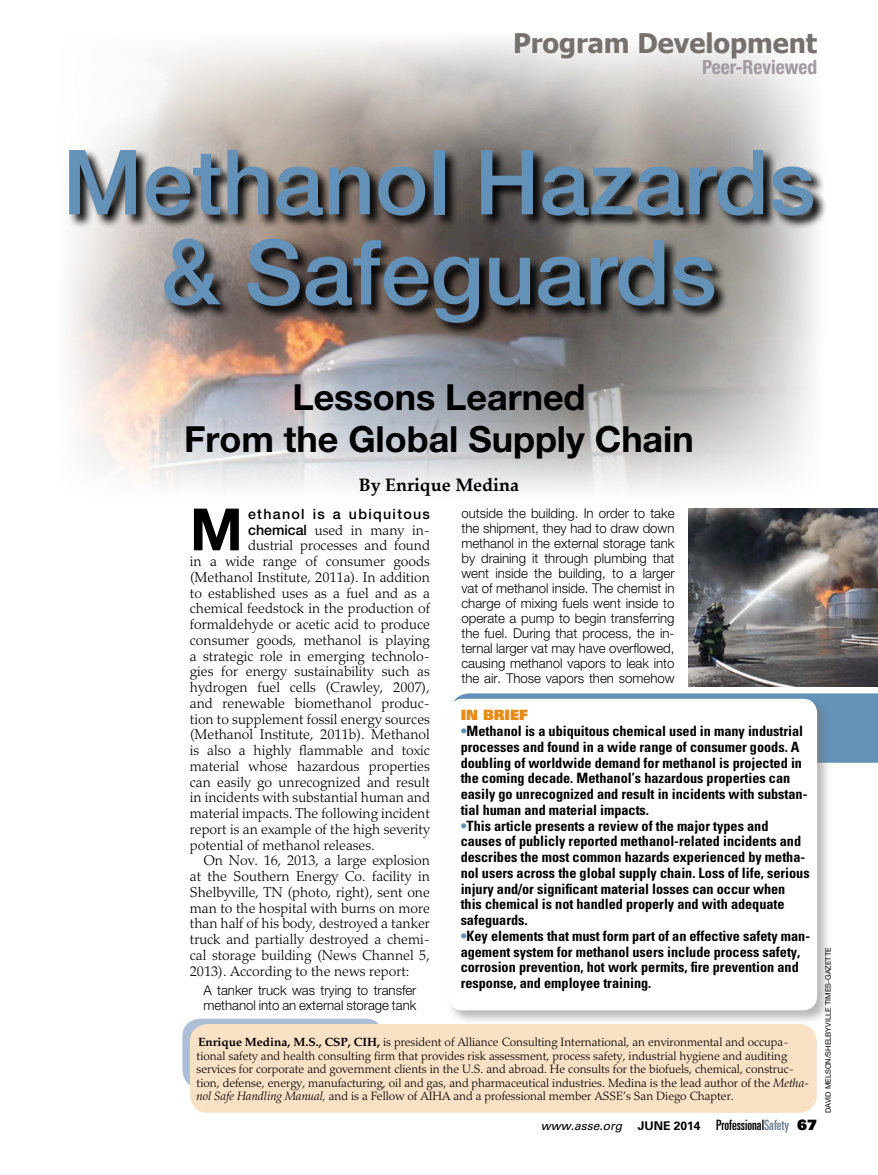
<style>
.page{position:relative;width:878px;height:1175px;background:#fff}
.page>*{position:absolute;margin:0;border:0;box-sizing:border-box;transform-origin:0 0}
.t1{font:500 90px/90px "Helvetica Neue LT Std";color:#6391b8;text-align:center}
.t2{font:700 58.35px "Helvetica Neue LT Std";color:#000}
.t3{font:700 36px/42px "Helvetica Neue LT Std";color:#000;text-align:center}
.t4{font:700 27px "Tahoma";color:#76716d}
.t5{font:700 condensed 19.5px "Helvetica Neue LT Std";color:#a299a2}
.t6{font:700 18px "Palatino Linotype";color:#000}
.t7{font:300 14.25px "Palatino LT Std";color:#000}
.t8{font:700 condensed 14.25px/15.8px "Univers LT Std";color:#000}
.t9{font:500 14.25px "Helvetica Neue LT Std";letter-spacing:.09em;color:#000}
.t10{font:14.25px "Univers LT Std X Black";color:#e58b1b}
.t11{font:300 13.5px/15px "Helvetica Neue LT Std";color:#000}
.t12{font:300 12px/13.5px "Palatino LT Std";color:#000}
.t13{font:italic 12px "Univers LT Std";color:#000}
.t14{font:7.5px "Helvetica Neue LT Std";color:#000}
.s1{font-family:"Helvetica Neue LT Std";font-weight:500}
.s2{color:#6391b8}
.s3{font-weight:700}
.s4{font-style:italic}
.s5{font-weight:700;font-style:normal}
.s6{font-style:normal;font-stretch:ultra-condensed;font-size:14.25px}
.s7{font-style:normal;font-stretch:ultra-condensed;font-size:14.25px;color:#657c91}
.s8{font-family:"Univers LT Std X Black";font-style:normal;font-size:14.25px}
</style>
<div class="page">
<img style="left:69px;top:41px;width:746px;height:450px">
<svg style="left:460px;top:693px;width:418px;height:69px;background:#6895ba"></svg>
<div style="left:182px;top:1018px;width:201px;height:70px;background:#acbfd6;border-radius:18px"></div>
<div style="left:446px;top:696px;width:385px;height:328px;background:#76716d;opacity:.5"></div>
<div style="left:448px;top:698px;width:369px;height:312px;background:#fff;border-radius:14px"></div>
<div style="left:190px;top:1024px;width:626px;height:88px;background:#f9e1c6;border-radius:18px"></div>
<svg style="left:68px;top:149px;width:758px;height:189px;background:#77706c"></svg>
<img style="left:688px;top:508px;width:190px;height:178px">
<h3 class="t4" style="left:513px;top:24px;width:305px">Program Development</h3>
<h3 class="t5" style="left:702px;top:55px;width:116px">Peer-Reviewed</h3>
<h1 class="t1" style="left:62px;top:136px;width:754px">Methanol Hazards &amp; Safeguards</h1>
<h3 class="t3" style="left:184px;top:375px;width:511px">Lessons Learned<br>From the Global Supply Chain</h3>
<p class="t6" style="left:359px;top:472px;width:162px">By Enrique Medina</p>
<h2 class="t2" style="left:190px;top:493px;width:54px">M</h2>
<p class="t9" style="left:248px;top:505px;width:183px">ethanol is a ubiquitous</p>
<p class="t7" style="left:248px;top:521px;width:183px"><span class="s1">chemical</span> used in many in-</p>
<p class="t7" style="left:248px;top:537px;width:183px">dustrial processes and found</p>
<p class="t7" style="left:190px;top:553px;width:241px">in a wide range of consumer goods</p>
<p class="t7" style="left:190px;top:568px;width:241px">(Methanol Institute, 2011a). In addition</p>
<p class="t7" style="left:190px;top:584px;width:241px">to established uses as a fuel and as a</p>
<p class="t7" style="left:190px;top:600px;width:241px">chemical feedstock in the production of</p>
<p class="t7" style="left:190px;top:616px;width:241px">formaldehyde or acetic acid to produce</p>
<p class="t7" style="left:190px;top:631px;width:241px">consumer goods, methanol is playing</p>
<p class="t7" style="left:190px;top:647px;width:241px">a strategic role in emerging technolo-</p>
<p class="t7" style="left:190px;top:663px;width:241px">gies for energy sustainability such as</p>
<p class="t7" style="left:190px;top:679px;width:241px">hydrogen fuel cells (Crawley, 2007),</p>
<p class="t7" style="left:190px;top:694px;width:241px">and renewable biomethanol produc-</p>
<p class="t7" style="left:190px;top:710px;width:241px">tion to supplement fossil energy sources</p>
<p class="t7" style="left:190px;top:726px;width:241px">(Methanol Institute, 2011b). Methanol</p>
<p class="t7" style="left:190px;top:742px;width:241px">is also a highly flammable and toxic</p>
<p class="t7" style="left:190px;top:757px;width:241px">material whose hazardous properties</p>
<p class="t7" style="left:190px;top:773px;width:241px">can easily go unrecognized and result</p>
<p class="t7" style="left:190px;top:789px;width:241px">in incidents with substantial human and</p>
<p class="t7" style="left:190px;top:805px;width:241px">material impacts. The following incident</p>
<p class="t7" style="left:190px;top:820px;width:241px">report is an example of the high severity</p>
<p class="t7" style="left:190px;top:836px;width:186px">potential of methanol releases.</p>
<p class="t7" style="left:203px;top:852px;width:228px">On Nov. 16, 2013, a large explosion</p>
<p class="t7" style="left:190px;top:868px;width:241px">at the Southern Energy Co. facility in</p>
<p class="t7" style="left:190px;top:883px;width:241px">Shelbyville, TN (photo, right), sent one</p>
<p class="t7" style="left:190px;top:899px;width:241px">man to the hospital with burns on more</p>
<p class="t7" style="left:190px;top:915px;width:241px">than half of his body, destroyed a tanker</p>
<p class="t7" style="left:190px;top:931px;width:241px">truck and partially destroyed a chemi-</p>
<p class="t7" style="left:190px;top:946px;width:241px">cal storage building (News Channel 5,</p>
<p class="t7" style="left:190px;top:962px;width:221px">2013). According to the news report:</p>
<p class="t11" style="left:203px;top:982px;width:214px">A tanker truck was trying to transfer methanol into an external storage tank</p>
<p class="t11" style="left:461px;top:505px;width:214px;text-align:justify">outside the building. In order to take the shipment, they had to draw down methanol in the external storage tank by draining it through plumbing that went inside the building, to a larger vat of methanol inside. The chemist in charge of mixing fuels went inside to operate a pump to begin transferring the fuel. During that process, the in&shy;ternal larger vat may have overflowed, causing methanol vapors to leak into the air. Those vapors then somehow</p>
<p class="t10" style="left:460px;top:706px;width:69px">IN BRIEF</p>
<p class="t8" style="left:460px;top:723px;width:348px"><span class="s2">•</span>Methanol is a ubiquitous chemical used in many industrial processes and found in a wide range of consumer goods. A doubling of worldwide demand for methanol is projected in the coming decade. Methanol’s hazardous properties can easily go unrecognized and result in incidents with substan&shy;tial human and material impacts.</p>
<p class="t8" style="left:460px;top:817px;width:350px"><span class="s2">•</span>This article presents a review of the major types and causes of publicly reported methanol-related incidents and describes the most common hazards experienced by metha&shy;nol users across the global supply chain. Loss of life, serious injury and/or significant material losses can occur when this chemical is not handled properly and with adequate safeguards.</p>
<p class="t8" style="left:460px;top:928px;width:351px"><span class="s2">•</span>Key elements that must form part of an effective safety man&shy;agement system for methanol users include process safety, corrosion prevention, hot work permits, fire prevention and response, and employee training.</p>
<p class="t12" style="left:197px;top:1035px;width:614px"><span class="s3">Enrique Medina, M.S., CSP, CIH,</span> is president of Alliance Consulting International, an environmental and occupa&shy;tional safety and health consulting firm that provides risk assessment, process safety, industrial hygiene and auditing services for corporate and government clients in the U.S. and abroad. He consults for the biofuels, chemical, construc&shy;tion, defense, energy, manufacturing, oil and gas, and pharmaceutical industries. Medina is the lead author of the <span class="s4">Metha&shy;nol Safe Handling Manual,</span> and is a Fellow of AIHA and a professional member ASSE’s San Diego Chapter.</p>
<p class="t13" style="left:541px;top:1118px;width:278px">www.asse.org <span class="s5">JUNE 2014</span> <span class="s6">Professional</span><span class="s7">Safety</span> <span class="s8">67</span></p>
<p class="t14" style="left:823px;top:1113px;width:167px;rotate:-90deg">david melson/shelbyville Times-Gazette</p>
</div>
